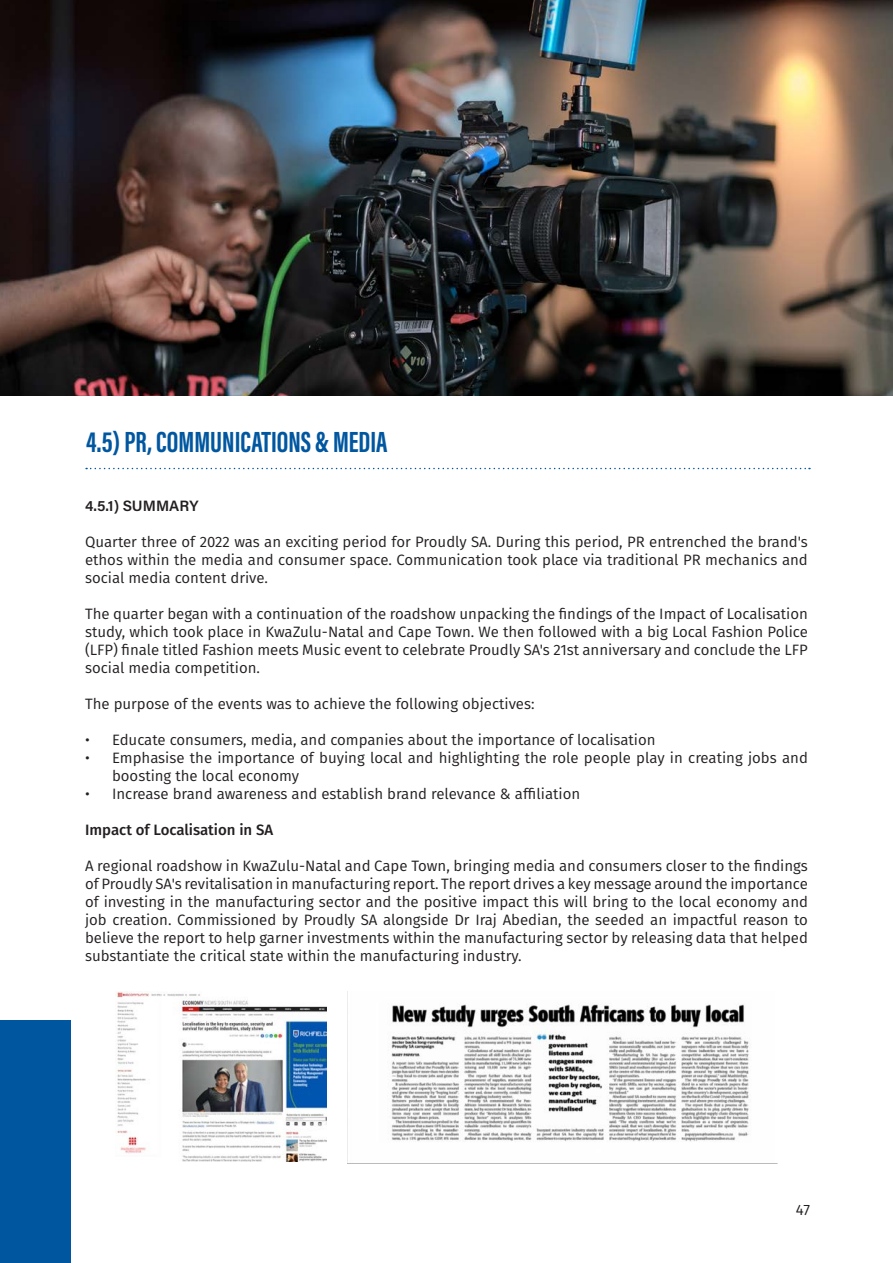
<style>
.page{position:relative;width:893px;height:1263px;background:#fff}
.page>*{position:absolute;margin:0;border:0;box-sizing:border-box;transform-origin:0 0}
.t1{font:30px "Acumin Variable Concept";color:#0057a0}
.t2{font:15px/18px "Fira Sans";color:#231f20;text-align:justify}
.t3{font:500 15px "Fira Sans";color:#231f20}
.t4{font:15px "Acumin Variable Concept";color:#231f20}
</style>
<div class="page">
<div style="left:0;top:1020px;width:70px;height:243px;background:#01579f"></div>
<img style="left:0;top:0;width:893px;height:395px">
<svg style="left:86px;top:468px;width:724px;height:1px"></svg>
<img style="left:116px;top:992px;width:210px;height:169px">
<img style="left:347px;top:992px;width:402px;height:171px">
<p class="t1" style="left:86px;top:420px;width:303px">4.5) PR, COMMUNICATIONS &amp; MEDIA</p>
<p class="t4" style="left:85px;top:496px;width:115px">4.5.1) SUMMARY</p>
<p class="t2" style="left:85px;top:532px;width:724px">Quarter three of 2022 was an exciting period for Proudly SA. During this period, PR entrenched the brand's ethos within the media and consumer space. Communication took place via traditional PR mechanics and social media content drive.</p>
<p class="t2" style="left:85px;top:604px;width:724px">The quarter began with a continuation of the roadshow unpacking the findings of the Impact of Localisation study, which took place in KwaZulu-Natal and Cape Town. We then followed with a big Local Fashion Police (LFP) finale titled Fashion meets Music event to celebrate Proudly SA's 21st anniversary and conclude the LFP social media competition.</p>
<p class="t2" style="left:85px;top:694px;width:451px">The purpose of the events was to achieve the following objectives:</p>
<p class="t2" style="left:85px;top:730px;width:572px">• Educate consumers, media, and companies about the importance of localisation</p>
<p class="t2" style="left:112px;top:748px;width:697px;text-indent:-27px">• Emphasise the importance of buying local and highlighting the role people play in creating jobs and boosting the local economy</p>
<p class="t2" style="left:85px;top:784px;width:497px">• Increase brand awareness and establish brand relevance &amp; affiliation</p>
<p class="t3" style="left:85px;top:818px;width:190px">Impact of Localisation in SA</p>
<p class="t2" style="left:85px;top:856px;width:724px">A regional roadshow in KwaZulu-Natal and Cape Town, bringing media and consumers closer to the findings of Proudly SA's revitalisation in manufacturing report. The report drives a key message around the importance of investing in the manufacturing sector and the positive impact this will bring to the local economy and job creation. Commissioned by Proudly SA alongside Dr Iraj Abedian, the seeded an impactful reason to believe the report to help garner investments within the manufacturing sector by releasing data that helped substantiate the critical state within the manufacturing industry.</p>
<p class="t2" style="left:796px;top:1201px;width:16px">47</p>
</div>
